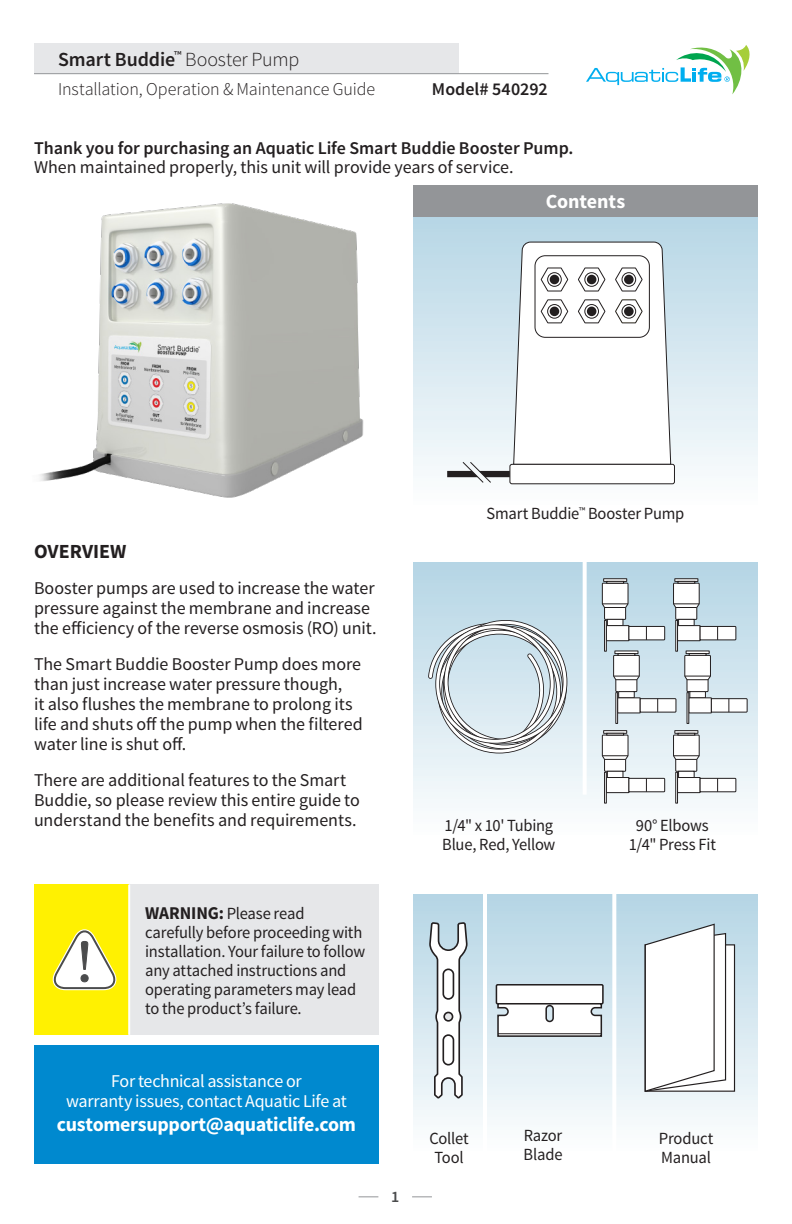
<style>
.page{position:relative;width:792px;height:1224px;background:#fff}
.page>*{position:absolute;margin:0;border:0;box-sizing:border-box;transform-origin:0 0}
.t1{font:700 20px "Source Sans Pro";letter-spacing:-.015em;color:#fff}
.t2{font:600 20px "Source Sans Pro";letter-spacing:-.005em;color:#231f20}
.t3{font:700 20px "Source Sans Pro";color:#231f20}
.t4{font:18px/20px "Source Sans Pro";letter-spacing:-.005em;color:#231f20}
.t5{font:600 18px "Source Sans Pro";color:#231f20}
.t6{font:18px/20px "Source Sans Pro";letter-spacing:-.02em;color:#fff;text-align:center}
.t7{font:300 18px "Source Sans Pro";letter-spacing:-.005em;color:#231f20}
.t8{font:17px/19px "Source Sans Pro";letter-spacing:-.01em;color:#231f20}
.t9{font:600 16px "Source Sans Pro";color:#4b4c4d}
.s1{font-weight:300}
.s2{font-weight:700;font-size:18px}
</style>
<div class="page">
<svg style="left:359px;top:1197px;width:19px;height:1px"></svg>
<svg style="left:412px;top:1197px;width:20px;height:1px"></svg>
<svg style="left:34px;top:43px;width:514px;height:32px"></svg>
<hr style="left:34px;top:73px;width:425px;height:1px;background:#939598">
<hr style="left:459px;top:73px;width:89px;height:1px;background:#939598">
<svg style="left:586px;top:45px;width:164px;height:49px"></svg>
<img style="left:40px;top:203px;width:324px;height:295px">
<div style="left:34px;top:1045px;width:345px;height:119px;background:#0089cf"></div>
<div style="left:34px;top:885px;width:95px;height:150px;background:#fff101"></div>
<div style="left:129px;top:885px;width:250px;height:150px;background:#e6e7e9"></div>
<hr style="left:128px;top:885px;width:2px;height:150px;background:#fff">
<svg style="left:52px;top:929px;width:65px;height:61px"></svg>
<div style="left:413px;top:210px;width:345px;height:310px;background:linear-gradient(to bottom,#b5d5e5,#fffffe)"></div>
<div style="left:413px;top:563px;width:345px;height:287px;background:linear-gradient(to bottom,#b3d4e3,#fff)"></div>
<div style="left:413px;top:894px;width:345px;height:270px;background:linear-gradient(to bottom,#b4d4e4,#fff)"></div>
<div style="left:413px;top:185px;width:345px;height:32px;background:#939598"></div>
<svg style="left:428px;top:621px;width:122px;height:127px;background:#cbd8df"></svg>
<div style="left:437px;top:630px;width:124px;height:123px;border:5px solid #231f20;border-radius:50%"></div>
<div style="left:438px;top:631px;width:122px;height:122px;border:3px solid #fff;border-radius:50%"></div>
<div style="left:444px;top:620px;width:123px;height:124px;border:5px solid #231f20;border-radius:50%"></div>
<div style="left:445px;top:621px;width:122px;height:122px;border:3px solid #fff;border-radius:50%"></div>
<div style="left:435px;top:624px;width:120px;height:120px;border:5px solid #231f20;border-radius:50%"></div>
<div style="left:436px;top:625px;width:118px;height:118px;border:3px solid #fff;border-radius:50%"></div>
<svg style="left:429px;top:922px;width:39px;height:177px"></svg>
<div style="left:443px;top:1035px;width:10px;height:30px;background:#fff;border-radius:5px"></div>
<div style="left:442px;top:1034px;width:12px;height:32px;border:2px solid #231f20;border-radius:5px"></div>
<div style="left:443px;top:969px;width:10px;height:30px;background:#fff;border-radius:5px"></div>
<div style="left:442px;top:969px;width:12px;height:31px;border:2px solid #231f20;border-radius:5px"></div>
<div style="left:444px;top:1012px;width:9px;height:9px;background:#e6e7e9;border-radius:50%"></div>
<div style="left:443px;top:1012px;width:10px;height:10px;border:2px solid #231f20;border-radius:50%"></div>
<div style="left:496px;top:985px;width:107px;height:19px;background:#fff"></div>
<div style="left:496px;top:984px;width:108px;height:21px;border:2px solid #231f20"></div>
<svg style="left:496px;top:1002px;width:107px;height:35px"></svg>
<hr style="left:498px;top:1033px;width:103px;height:1px;background:#231f20">
<div style="left:645px;top:945px;width:90px;height:146px;background:#fff"></div>
<div style="left:645px;top:944px;width:90px;height:148px;border:1px solid #231f20"></div>
<svg style="left:645px;top:924px;width:82px;height:168px"></svg>
<svg style="left:583px;top:562px;width:4px;height:233px"></svg>
<hr style="left:483px;top:887px;width:4px;height:321px;background:#fff">
<hr style="left:612px;top:887px;width:4px;height:321px;background:#fff">
<div style="left:603px;top:578px;width:24px;height:4px;border:1px solid #231f20"></div>
<div style="left:604px;top:620px;width:3px;height:32px;border:1px solid #231f20"></div>
<svg style="left:601px;top:581px;width:65px;height:61px"></svg>
<div style="left:603px;top:730px;width:24px;height:4px;border:1px solid #231f20"></div>
<div style="left:604px;top:772px;width:3px;height:32px;border:1px solid #231f20"></div>
<svg style="left:601px;top:733px;width:65px;height:61px"></svg>
<div style="left:614px;top:651px;width:24px;height:3px;border:1px solid #231f20"></div>
<div style="left:618px;top:653px;width:17px;height:3px;border:1px solid #231f20"></div>
<div style="left:615px;top:692px;width:3px;height:32px;border:1px solid #231f20"></div>
<svg style="left:613px;top:654px;width:64px;height:60px"></svg>
<div style="left:674px;top:578px;width:24px;height:4px;border:1px solid #231f20"></div>
<div style="left:675px;top:620px;width:3px;height:32px;border:1px solid #231f20"></div>
<svg style="left:673px;top:581px;width:64px;height:61px"></svg>
<div style="left:674px;top:730px;width:24px;height:4px;border:1px solid #231f20"></div>
<div style="left:675px;top:772px;width:3px;height:32px;border:1px solid #231f20"></div>
<svg style="left:673px;top:733px;width:64px;height:61px"></svg>
<div style="left:686px;top:651px;width:24px;height:3px;border:1px solid #231f20"></div>
<div style="left:689px;top:653px;width:18px;height:3px;border:1px solid #231f20"></div>
<div style="left:687px;top:692px;width:2px;height:32px;border:1px solid #231f20"></div>
<svg style="left:684px;top:654px;width:64px;height:60px"></svg>
<div style="left:510px;top:464px;width:165px;height:20px;border:1px solid #231f20;border-radius:2px"></div>
<svg style="left:447px;top:242px;width:224px;height:241px"></svg>
<p class="t2" style="left:58px;top:46px;width:243px">Smart Buddie<sup>™</sup> <span class="s1">Booster Pump</span></p>
<p class="t7" style="left:58px;top:79px;width:319px">Installation, Operation &amp; Maintenance Guide</p>
<p class="t5" style="left:432px;top:78px;width:117px">Model# 540292</p>
<p class="t5" style="left:34px;top:136px;width:541px">Thank you for purchasing an Aquatic Life Smart Buddie Booster Pump.</p>
<p class="t4" style="left:34px;top:158px;width:481px">When maintained properly, this unit will provide years of service.</p>
<p class="t1" style="left:546px;top:189px;width:81px">Contents</p>
<p class="t3" style="left:34px;top:539px;width:94px">OVERVIEW</p>
<p class="t4" style="left:34px;top:578px;width:344px">Booster pumps are used to increase the water pressure against the membrane and increase the efficiency of the reverse osmosis (RO) unit.</p>
<p class="t4" style="left:34px;top:654px;width:330px">The Smart Buddie Booster Pump does more than just increase water pressure though,<br>it also flushes the membrane to prolong its life and shuts off the pump when the filtered water line is shut off.</p>
<p class="t4" style="left:34px;top:770px;width:327px">There are additional features to the Smart<br>Buddie, so please review this entire guide to understand the benefits and requirements.</p>
<p class="t8" style="left:145px;top:904px;width:222px"><span class="s2">WARNING:</span> Please read carefully before proceeding with installation. Your failure to follow any attached instructions and operating parameters may lead to the product’s failure.</p>
<p class="t6" style="left:66px;top:1072px;width:282px">For technical assistance or<br>warranty issues, contact Aquatic Life at</p>
<p class="t1" style="left:57px;top:1112px;width:301px">customersupport@aquaticlife.com</p>
<p class="t9" style="left:391px;top:1187px;width:10px">1</p>
<p class="t8" style="left:487px;top:504px;width:199px">Smart Buddie<sup>™</sup> Booster Pump</p>
<p class="t8" style="left:442px;top:816px;width:115px">1/4" x 10' Tubing<br>Blue, Red, Yellow</p>
<p class="t8" style="left:629px;top:816px;width:89px;text-align:center">90° Elbows<br>1/4" Press Fit</p>
<p class="t8" style="left:429px;top:1129px;width:41px">Collet<br>Tool</p>
<p class="t8" style="left:524px;top:1126px;width:40px">Razor<br>Blade</p>
<p class="t8" style="left:659px;top:1129px;width:56px">Product<br>Manual</p>
</div>
